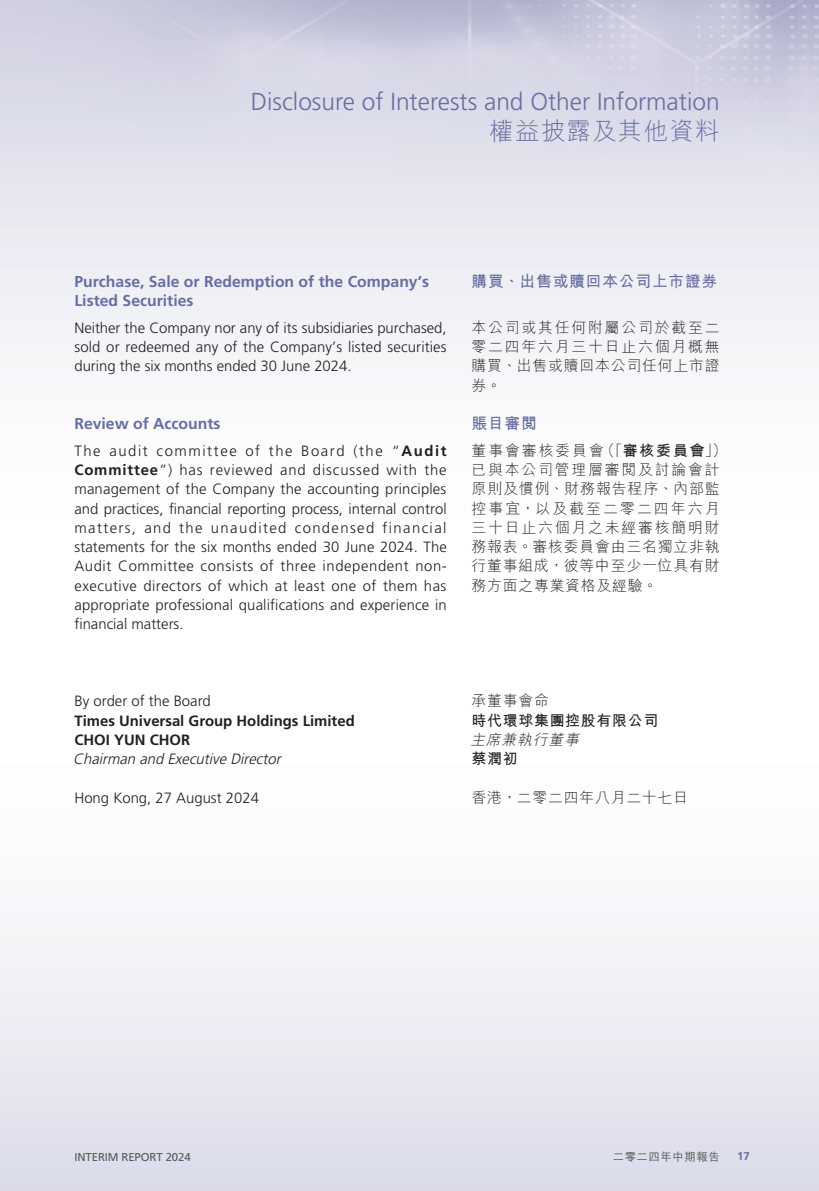
<style>
.page{position:relative;width:819px;height:1191px;background:#fff}
.page>*{position:absolute;margin:0;border:0;box-sizing:border-box;transform-origin:0 0}
.t1{font:300 24.5px "Frutiger LT Std";color:#676ea1}
.t2{font:300 24.5px "M Hei HK";letter-spacing:.05em;color:#676ea1}
._02_H2{font:700 15.75px/19.2px "Frutiger LT Std";color:#676ea1}
._02_H2-2{font:700 15.75px "M Hei HK";letter-spacing:.05em;color:#676ea1}
._00_txt{font:300 14.88px/19.2px "Frutiger LT Std";color:#231f20;text-align:justify}
._00_txt-2{font:300 14.88px/19.2px "M Hei HK";letter-spacing:.09em;color:#231f20}
._00_txt-3{font:300 14.88px/19.2px "M Hei HK";letter-spacing:.06em;color:#231f20;text-align:justify}
._00_txt-4{font:700 14.88px "Frutiger LT Std";color:#231f20}
._00_txt-5{font:italic 300 14.88px "Frutiger LT Std";color:#231f20}
._00_txt-6{font:700 14.88px "M Hei HK";letter-spacing:.05em;color:#231f20}
._00_txt-7{font:italic 300 14.88px "M Hei HK";color:#231f20}
.t3{font:11.38px "Frutiger LT Std";letter-spacing:-.01em;color:#57585a}
.t4{font:500 11.38px "M Hei HK";letter-spacing:.05em;color:#57585a}
.t5{font:700 11.38px "Frutiger LT Std";color:#676ea1}
.s1{font-weight:700}
</style>
<div class="page">
<h1 class="t1" style="left:251px;top:87px;width:470px">Disclosure of Interests and Other Information</h1>
<h1 class="t2" style="left:489px;top:118px;width:232px">權益披露及其他資料</h1>
<p class="_02_H2" style="left:74px;top:272px;width:356px">Purchase, Sale or Redemption of the Company’s<br>Listed Securities</p>
<p class="_00_txt" style="left:74px;top:318px;width:374px">Neither the Company nor any of its subsidiaries purchased, sold or redeemed any of the Company’s listed securities during the six months ended 30 June 2024.</p>
<p class="_02_H2" style="left:74px;top:414px;width:148px">Review of Accounts</p>
<p class="_00_txt" style="left:74px;top:441px;width:374px">The audit committee of the Board (the “<span class="s1">Audit Committee</span>”) has reviewed and discussed with the management of the Company the accounting principles and practices, financial reporting process, internal control matters, and the unaudited condensed financial statements for the six months ended 30 June 2024. The Audit Committee consists of three independent non&shy;executive directors of which at least one of them has appropriate professional qualifications and experience in financial matters.</p>
<p class="_02_H2-2" style="left:471px;top:270px;width:247px">購買、出售或贖回本公司上市證券</p>
<p class="_00_txt-3" style="left:471px;top:318px;width:250px">本公司或其任何附屬公司於截至二零二四年六月三十日止六個月概無購買、出售或贖回本公司任何上市證券。</p>
<p class="_02_H2-2" style="left:471px;top:412px;width:67px">賬目審閱</p>
<p class="_00_txt-2" style="left:471px;top:440px;width:257px">董事會審核委員會（「<span class="s1">審核委員會</span>」）已與本公司管理層審閱及討論會計原則及慣例、財務報告程序、內部監控事宜，以及截至二零二四年六月三十日止六個月之未經審核簡明財務報表。審核委員會由三名獨立非執行董事組成，彼等中至少一位具有財務方面之專業資格及經驗。</p>
<p class="_00_txt" style="left:74px;top:691px;width:138px">By order of the Board</p>
<p class="_00_txt-4" style="left:74px;top:711px;width:282px">Times Universal Group Holdings Limited</p>
<p class="_00_txt-4" style="left:74px;top:731px;width:117px">CHOI YUN CHOR</p>
<p class="_00_txt-5" style="left:73px;top:750px;width:213px">Chairman and Executive Director</p>
<p class="_00_txt" style="left:74px;top:788px;width:186px">Hong Kong, 27 August 2024</p>
<p class="_00_txt-3" style="left:471px;top:691px;width:79px">承董事會命</p>
<p class="_00_txt-6" style="left:471px;top:709px;width:188px">時代環球集團控股有限公司</p>
<p class="_00_txt-7" style="left:470px;top:731px;width:113px">主席兼執行董事</p>
<p class="_00_txt-6" style="left:471px;top:747px;width:48px">蔡潤初</p>
<p class="_00_txt-3" style="left:471px;top:787px;width:218px">香港，二零二四年八月二十七日</p>
<p class="t3" style="left:74px;top:1150px;width:118px">INTERIM REPORT 2024</p>
<p class="t4" style="left:612px;top:1148px;width:108px">二零二四年中期報告</p>
<p class="t5" style="left:737px;top:1149px;width:14px">17</p>
</div>
